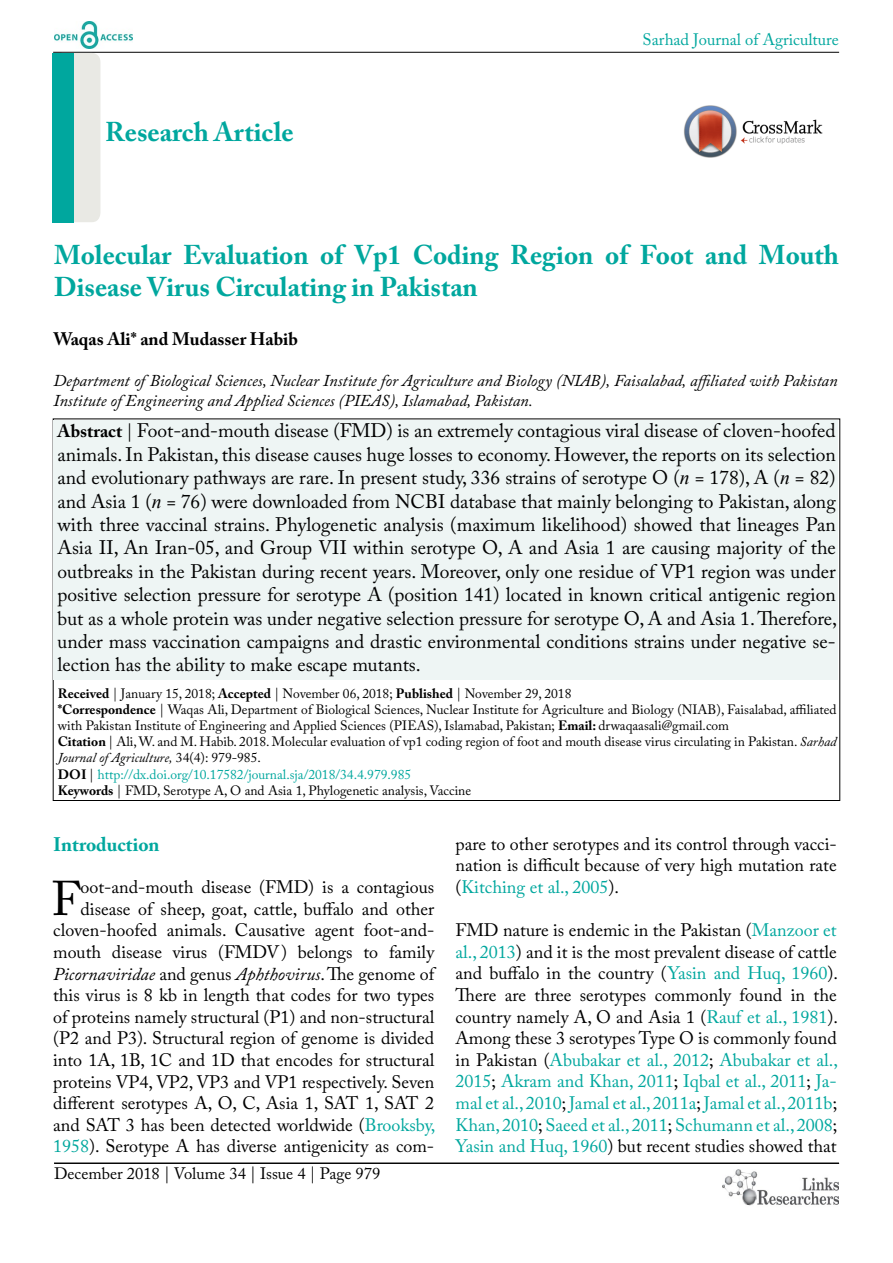
<style>
.page{position:relative;width:893px;height:1263px;background:#fff}
.page>*{position:absolute;margin:0;border:0;box-sizing:border-box;transform-origin:0 0}
.t1{font:48.45px "Adobe Caslon Pro";color:#000}
.t2{font:700 27px/32.4px "Adobe Caslon Pro";color:#00a79e}
.t3{font:19.5px/23.4px "Adobe Caslon Pro";color:#000;text-align:justify}
.t4{font:700 19.5px "Adobe Caslon Pro";color:#00a79e}
.t5{font:18px/21.6px "Adobe Caslon Pro";color:#000;text-align:justify}
.t6{font:700 18px "Adobe Caslon Pro";color:#000}
.t7{font:italic 16.5px/19.8px "Adobe Caslon Pro";color:#000}
.t8{font:16.5px "Adobe Caslon Pro";color:#000}
.t9{font:16.5px "Adobe Caslon Pro";color:#00a79e}
.t10{font:13.5px/16.2px "Adobe Caslon Pro";color:#000}
.s1{font-weight:700;font-size:18px}
.s2{font-size:18px}
.s3{font-family:"Times New Roman";font-style:italic}
.s4{font-weight:700}
.s5{font-style:italic}
.s6{color:#00a79e}
</style>
<div class="page">
<hr style="left:53px;top:52px;width:786px;height:1px;background:#000">
<img style="left:54px;top:22px;width:78px;height:27px">
<img style="left:722px;top:1169px;width:117px;height:37px">
<div style="left:54px;top:53px;width:46px;height:169px;background:#e9e9e4;border-radius:9px"></div>
<hr style="left:54px;top:1163px;width:785px;height:1px;background:#000">
<div style="left:53px;top:53px;width:21px;height:169px;background:#00a79e"></div>
<div style="left:54px;top:420px;width:784px;height:259px;background:#eef5f4"></div>
<img style="left:684px;top:105px;width:139px;height:53px">
<h2 class="t2" style="left:105px;top:116px;width:190px">Research Article</h2>
<p class="t9" style="left:643px;top:30px;width:198px">Sarhad Journal of Agriculture</p>
<h2 class="t2" style="left:54px;top:238px;width:786px">Molecular Evaluation of Vp1 Coding Region of Foot and Mouth<br>Disease Virus Circulating in Pakistan</h2>
<p class="t6" style="left:53px;top:328px;width:246px">Waqas Ali* and Mudasser Habib</p>
<p class="t7" style="left:53px;top:371px;width:786px">Department of Biological Sciences, Nuclear Institute for Agriculture and Biology (NIAB), Faisalabad, affiliated with Pakistan<br>Institute of Engineering and Applied Sciences (PIEAS), Islamabad, Pakistan.</p>
<p class="t3" style="left:58px;top:419px;width:781px"><span class="s1">Abstract</span> <span class="s2">|</span> Foot-and-mouth disease (FMD) is an extremely contagious viral disease of cloven-hoofed animals. In Pakistan, this disease causes huge losses to economy. However, the reports on its selection and evolutionary pathways are rare. In present study, 336 strains of serotype O (<span class="s3">n</span> = 178), A (<span class="s3">n</span> = 82) and Asia 1 (<span class="s3">n</span> = 76) were downloaded from NCBI database that mainly belonging to Pakistan, along with three vaccinal strains. Phylogenetic analysis (maximum likelihood) showed that lineages Pan Asia II, An Iran-05, and Group VII within serotype O, A and Asia 1 are causing majority of the outbreaks in the Pakistan during recent years. Moreover, only one residue of VP1 region was under positive selection pressure for serotype A (position 141) located in known critical antigenic region but as a whole protein was under negative selection pressure for serotype O, A and Asia 1. Therefore, under mass vaccination campaigns and drastic environmental conditions strains under negative se&shy;lection has the ability to make escape mutants.</p>
<p class="t10" style="left:58px;top:685px;width:780px"><span class="s4">Received</span> | January 15, 2018; <span class="s4">Accepted</span> | November 06, 2018; <span class="s4">Published</span> | November 29, 2018<br><span class="s4">*Correspondence</span> | Waqas Ali, Department of Biological Sciences, Nuclear Institute for Agriculture and Biology (NIAB), Faisalabad, affiliated with Pakistan Institute of Engineering and Applied Sciences (PIEAS), Islamabad, Pakistan; <span class="s4">Email:</span> drwaqaasali@gmail.com<br><span class="s4">Citation</span> | Ali, W. and M. Habib. 2018. Molecular evaluation of vp1 coding region of foot and mouth disease virus circulating in Pakistan. <span class="s5">Sarhad Journal of Agriculture,</span> 34(4): 979-985.<br><span class="s4">DOI</span> | <span class="s6">http://dx.doi.org/10.17582/journal.sja/2018/34.4.979.985<br></span><span class="s4">Keywords</span> | FMD, Serotype A, O and Asia 1, Phylogenetic analysis, Vaccine</p>
<p class="t4" style="left:53px;top:833px;width:108px">Introduction</p>
<h1 class="t1" style="left:52px;top:870px;width:30px">F</h1>
<p class="t5" style="left:53px;top:876px;width:384px;text-align:right">oot-and-mouth disease (FMD) is a contagious disease of sheep, goat, cattle, buffalo and other cloven-hoofed animals. Causative agent foot-and&shy;mouth disease virus (FMDV) belongs to family <span class="s5">Picornaviridae</span> and genus <span class="s5">Aphthovirus</span>. The genome of this virus is 8 kb in length that codes for two types of proteins namely structural (P1) and non-structural (P2 and P3). Structural region of genome is divided into 1A, 1B, 1C and 1D that encodes for structural proteins VP4, VP2, VP3 and VP1 respectively. Seven different serotypes A, O, C, Asia 1, SAT 1, SAT 2 and SAT 3 has been detected worldwide (<span class="s6">Brooksby, 1958</span>). Serotype A has diverse antigenicity as com-</p>
<p class="t8" style="left:54px;top:1164px;width:328px">December 2018 | Volume 34 | Issue 4 | Page 979</p>
<p class="t5" style="left:456px;top:833px;width:383px">pare to other serotypes and its control through vacci&shy;nation is difficult because of very high mutation rate (<span class="s6">Kitching et al., 2005</span>).</p>
<p class="t5" style="left:456px;top:919px;width:384px">FMD nature is endemic in the Pakistan (<span class="s6">Manzoor et al., 2013</span>) and it is the most prevalent disease of cattle and buffalo in the country (<span class="s6">Yasin and Huq, 1960</span>).<br>There are three serotypes commonly found in the country namely A, O and Asia 1 (<span class="s6">Rauf et al., 1981</span>).<br>Among these 3 serotypes Type O is commonly found in Pakistan (<span class="s6">Abubakar et al., 2012</span>; <span class="s6">Abubakar et al., 2015</span>; <span class="s6">Akram and Khan, 2011</span>; <span class="s6">Iqbal et al., 2011</span>; <span class="s6">Ja&shy;mal et al., 2010</span>; <span class="s6">Jamal et al., 2011a</span>; <span class="s6">Jamal et al., 2011b</span>; <span class="s6">Khan, 2010</span>; <span class="s6">Saeed et al., 2011</span>; <span class="s6">Schumann et al., 2008</span>; <span class="s6">Yasin and Huq, 1960</span>) but recent studies showed that</p>
</div>
